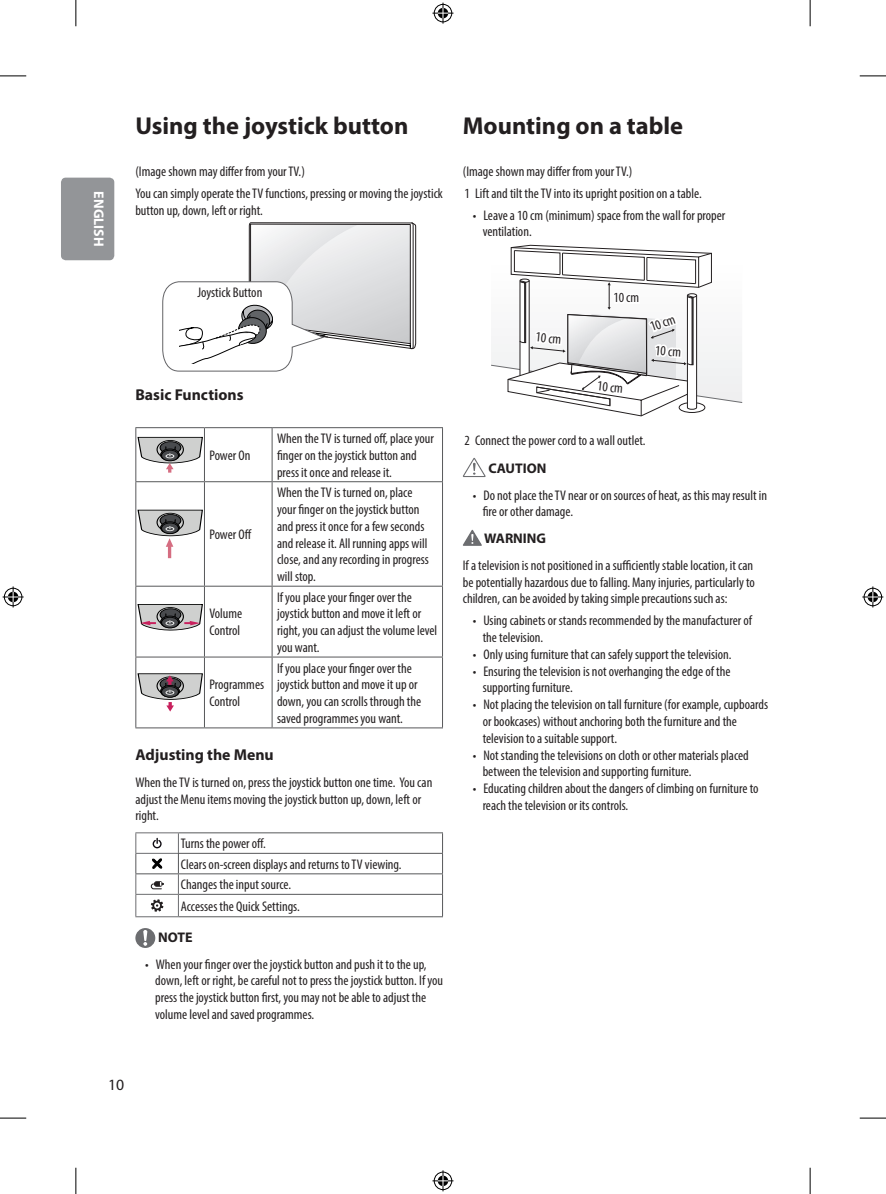
<style>
.page{position:relative;width:886px;height:1194px;background:#fff}
.page>*{position:absolute;margin:0;border:0;box-sizing:border-box;transform-origin:0 0}
.t1{font:700 24.5px "Myriad Pro";color:#231f20}
.t2{font:700 15.75px "Myriad Pro";color:#231f20}
.t3{font:15.75px "Myriad Pro";color:#231f20}
.t4{font:condensed 14px/16.8px "Myriad Pro";color:#231f20}
.t5{font:700 14px "Myriad Pro";color:#231f20}
.t6{font:700 14px "Myriad Pro";color:#fff}
</style>
<div class="page">
<div style="left:61px;top:178px;width:53px;height:82px;background:#939598;border-radius:5px"></div>
<svg style="left:162px;top:222px;width:254px;height:150px"></svg>
<hr style="left:135px;top:427px;width:69px;height:1px;background:#57585a">
<hr style="left:135px;top:428px;width:1px;height:53px;background:#57585a">
<hr style="left:204px;top:427px;width:68px;height:1px;background:#57585a">
<hr style="left:204px;top:428px;width:1px;height:53px;background:#57585a">
<hr style="left:272px;top:427px;width:171px;height:1px;background:#57585a">
<hr style="left:272px;top:428px;width:1px;height:53px;background:#57585a">
<hr style="left:442px;top:428px;width:1px;height:53px;background:#57585a">
<hr style="left:135px;top:481px;width:69px;height:1px;background:#57585a">
<hr style="left:135px;top:482px;width:1px;height:103px;background:#57585a">
<hr style="left:204px;top:481px;width:68px;height:1px;background:#57585a">
<hr style="left:204px;top:482px;width:1px;height:103px;background:#57585a">
<hr style="left:272px;top:481px;width:171px;height:1px;background:#57585a">
<hr style="left:272px;top:482px;width:1px;height:103px;background:#57585a">
<hr style="left:442px;top:482px;width:1px;height:103px;background:#57585a">
<hr style="left:135px;top:585px;width:69px;height:1px;background:#57585a">
<hr style="left:135px;top:586px;width:1px;height:70px;background:#57585a">
<hr style="left:204px;top:585px;width:68px;height:1px;background:#57585a">
<hr style="left:204px;top:586px;width:1px;height:70px;background:#57585a">
<hr style="left:272px;top:585px;width:171px;height:1px;background:#57585a">
<hr style="left:272px;top:586px;width:1px;height:70px;background:#57585a">
<hr style="left:442px;top:586px;width:1px;height:70px;background:#57585a">
<hr style="left:135px;top:656px;width:69px;height:1px;background:#57585a">
<hr style="left:135px;top:657px;width:1px;height:70px;background:#57585a">
<hr style="left:204px;top:656px;width:68px;height:1px;background:#57585a">
<hr style="left:204px;top:657px;width:1px;height:70px;background:#57585a">
<hr style="left:272px;top:656px;width:171px;height:1px;background:#57585a">
<hr style="left:272px;top:657px;width:1px;height:70px;background:#57585a">
<hr style="left:442px;top:657px;width:1px;height:70px;background:#57585a">
<hr style="left:135px;top:727px;width:69px;height:1px;background:#57585a">
<hr style="left:204px;top:727px;width:68px;height:1px;background:#57585a">
<hr style="left:272px;top:727px;width:171px;height:1px;background:#57585a">
<svg style="left:137px;top:437px;width:66px;height:35px"></svg>
<svg style="left:137px;top:510px;width:66px;height:48px"></svg>
<svg style="left:137px;top:604px;width:66px;height:26px;background:#9e989a"></svg>
<svg style="left:137px;top:673px;width:66px;height:38px"></svg>
<hr style="left:135px;top:832px;width:44px;height:1px;background:#6c6d70">
<hr style="left:135px;top:853px;width:44px;height:1px;background:#6c6d70">
<hr style="left:135px;top:893px;width:44px;height:1px;background:#6c6d70">
<hr style="left:135px;top:916px;width:44px;height:1px;background:#6c6d70">
<hr style="left:179px;top:832px;width:264px;height:1px;background:#57585a">
<svg style="left:135px;top:833px;width:1px;height:83px"></svg>
<hr style="left:178px;top:853px;width:265px;height:1px;background:#57585a">
<svg style="left:178px;top:833px;width:1px;height:83px"></svg>
<hr style="left:135px;top:873px;width:43px;height:1px;background:#57585a">
<hr style="left:178px;top:873px;width:265px;height:1px;background:#57585a">
<hr style="left:179px;top:893px;width:264px;height:1px;background:#57585a">
<svg style="left:442px;top:833px;width:1px;height:83px"></svg>
<hr style="left:179px;top:916px;width:264px;height:1px;background:#57585a">
<svg style="left:153px;top:837px;width:9px;height:11px"></svg>
<svg style="left:152px;top:858px;width:11px;height:11px"></svg>
<div style="left:154px;top:881px;width:9px;height:5px;border:1px solid #231f20;border-radius:2px"></div>
<svg style="left:150px;top:882px;width:14px;height:7px"></svg>
<svg style="left:151px;top:899px;width:12px;height:12px"></svg>
<svg style="left:135px;top:928px;width:20px;height:20px"></svg>
<svg style="left:491px;top:244px;width:251px;height:172px"></svg>
<svg style="left:463px;top:458px;width:23px;height:19px"></svg>
<svg style="left:463px;top:530px;width:19px;height:16px"></svg>
<svg style="left:0;top:76px;width:26px;height:1px"></svg>
<svg style="left:860px;top:76px;width:26px;height:1px"></svg>
<svg style="left:0;top:1117px;width:26px;height:1px"></svg>
<svg style="left:860px;top:1117px;width:26px;height:1px"></svg>
<svg style="left:76px;top:0;width:1px;height:26px"></svg>
<svg style="left:76px;top:1167px;width:1px;height:26px"></svg>
<svg style="left:810px;top:0;width:1px;height:26px"></svg>
<svg style="left:810px;top:1167px;width:1px;height:26px"></svg>
<svg style="left:432px;top:3px;width:21px;height:21px"></svg>
<svg style="left:432px;top:1170px;width:21px;height:21px"></svg>
<svg style="left:3px;top:586px;width:21px;height:21px"></svg>
<svg style="left:862px;top:586px;width:21px;height:21px"></svg>
<p class="t6" style="left:108px;top:191px;width:57px;rotate:90deg">ENGLISH</p>
<h1 class="t1" style="left:135px;top:110px;width:274px">Using the joystick button</h1>
<p class="t4" style="left:135px;top:160px;width:309px;line-height:21.7px">(Image shown may differ from your TV.)<br>You can simply operate the TV functions, pressing or moving the joystick</p>
<p class="t4" style="left:135px;top:201px;width:129px">button up, down, left or right.</p>
<h1 class="t1" style="left:463px;top:110px;width:222px">Mounting on a table</h1>
<p class="t4" style="left:463px;top:160px;width:240px;line-height:21.7px">(Image shown may differ from your TV.)<br>1 Lift and tilt the TV into its upright position on a table.</p>
<p class="t4" style="left:483px;top:206px;width:244px;text-indent:-10px">• Leave a 10 cm (minimum) space from the wall for proper ventilation.</p>
<p class="t4" style="left:197px;top:284px;width:66px">Joystick Button</p>
<p class="t2" style="left:135px;top:385px;width:110px">Basic Functions</p>
<p class="t4" style="left:209px;top:447px;width:42px">Power On</p>
<p class="t4" style="left:209px;top:526px;width:44px">Power Off</p>
<p class="t4" style="left:209px;top:605px;width:34px">Volume<br>Control</p>
<p class="t4" style="left:209px;top:676px;width:56px">Programmes<br>Control</p>
<p class="t4" style="left:277px;top:430px;width:158px">When the TV is turned off, place your finger on the joystick button and press it once and release it.</p>
<p class="t4" style="left:277px;top:484px;width:153px">When the TV is turned on, place your finger on the joystick button and press it once for a few seconds and release it. All running apps will close, and any recording in progress will stop.</p>
<p class="t4" style="left:277px;top:588px;width:162px">If you place your finger over the joystick button and move it left or right, you can adjust the volume level you want.</p>
<p class="t4" style="left:277px;top:659px;width:146px">If you place your finger over the joystick button and move it up or down, you can scrolls through the saved programmes you want.</p>
<p class="t2" style="left:135px;top:744px;width:140px">Adjusting the Menu</p>
<p class="t4" style="left:135px;top:773px;width:298px">When the TV is turned on, press the joystick button one time. You can adjust the Menu items moving the joystick button up, down, left or right.</p>
<p class="t4" style="left:181px;top:833px;width:222px;line-height:20.8px">Turns the power off.<br>Clears on-screen displays and returns to TV viewing.<br>Changes the input source.<br>Accesses the Quick Settings.</p>
<p class="t5" style="left:158px;top:928px;width:36px">NOTE</p>
<p class="t4" style="left:155px;top:955px;width:289px;text-indent:-10px">• When your finger over the joystick button and push it to the up, down, left or right, be careful not to press the joystick button. If you press the joystick button first, you may not be able to adjust the volume level and saved programmes.</p>
<p class="t4" style="left:536px;top:328px;width:27px;rotate:6deg">10 cm</p>
<p class="t4" style="left:613px;top:289px;width:27px">10 cm</p>
<p class="t4" style="left:598px;top:377px;width:27px;rotate:6deg">10 cm</p>
<p class="t4" style="left:647px;top:319px;width:27px;rotate:-20deg">10 cm</p>
<p class="t4" style="left:656px;top:341px;width:27px;rotate:5deg">10 cm</p>
<p class="t4" style="left:465px;top:432px;width:183px">2 Connect the power cord to a wall outlet.</p>
<p class="t5" style="left:488px;top:459px;width:60px">CAUTION</p>
<p class="t4" style="left:483px;top:486px;width:286px;text-indent:-10px">• Do not place the TV near or on sources of heat, as this may result in fire or other damage.</p>
<p class="t5" style="left:484px;top:529px;width:64px">WARNING</p>
<p class="t4" style="left:463px;top:556px;width:294px;text-align:justify">If a television is not positioned in a sufficiently stable location, it can be potentially hazardous due to falling. Many injuries, particularly to children, can be avoided by taking simple precautions such as:</p>
<p class="t4" style="left:483px;top:612px;width:271px;text-indent:-10px">• Using cabinets or stands recommended by the manufacturer of the television.</p>
<p class="t4" style="left:473px;top:645px;width:260px">• Only using furniture that can safely support the television.</p>
<p class="t4" style="left:483px;top:662px;width:249px;text-indent:-10px">• Ensuring the television is not overhanging the edge of the supporting furniture.</p>
<p class="t4" style="left:483px;top:696px;width:287px;text-indent:-10px">• Not placing the television on tall furniture (for example, cupboards or bookcases) without anchoring both the furniture and the television to a suitable support.</p>
<p class="t4" style="left:483px;top:746px;width:268px;text-indent:-10px">• Not standing the televisions on cloth or other materials placed between the television and supporting furniture.</p>
<p class="t4" style="left:483px;top:780px;width:277px;text-indent:-10px">• Educating children about the dangers of climbing on furniture to reach the television or its controls.</p>
<p class="t3" style="left:108px;top:1075px;width:18px">10</p>
</div>
